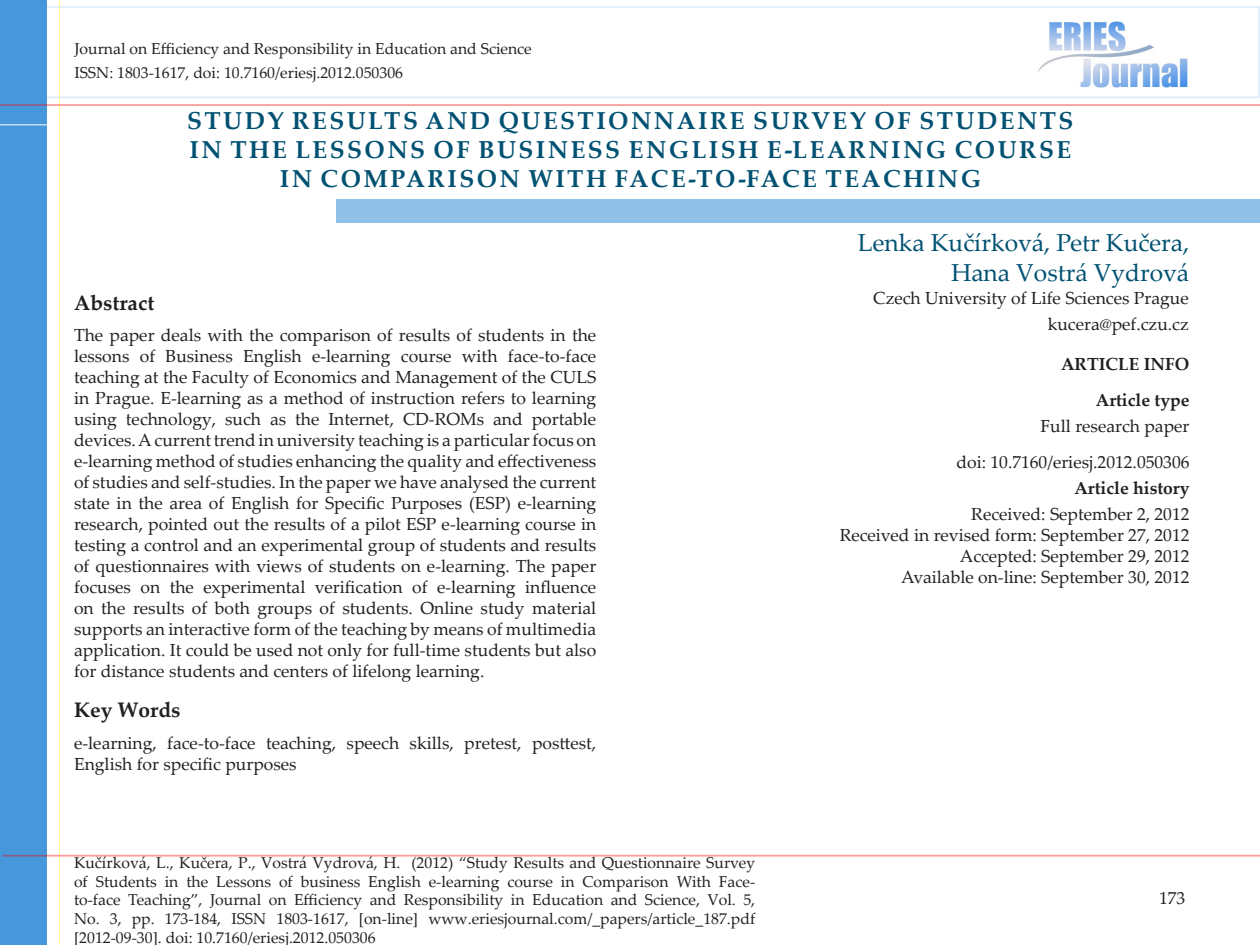
<style>
.page{position:relative;width:1260px;height:945px;background:#fff}
.page>*{position:absolute;margin:0;border:0;box-sizing:border-box;transform-origin:0 0}
.Main_Title{font:700 24.5px/29.4px "Palatino Linotype";letter-spacing:.1em;color:#005172;text-align:center}
.Authors{font:24.5px/29.4px "Palatino Linotype";color:#005172;text-align:right}
.Nadpis_1{font:700 21px "Palatino Linotype";color:#231f20}
.t1{font:17.5px/21px "Palatino Linotype";color:#231f20;text-align:justify}
.t2{font:700 17.5px "Palatino Linotype";color:#231f20}
.uplna_citace{font:15.75px/18.9px "Palatino Linotype";color:#231f20;text-align:justify}
</style>
<div class="page">
<div style="left:0;top:0;width:47px;height:945px;background:#4698da"></div>
<div style="left:336px;top:199px;width:924px;height:24px;background:#90c1e9"></div>
<hr style="left:0;top:124px;width:1260px;height:1px;background:#fff">
<hr style="left:59px;top:1px;width:1px;height:944px;background:#ff9">
<img style="left:1038px;top:21px;width:150px;height:67px">
<hr style="left:0;top:104px;width:1260px;height:2px;background:#f00">
<hr style="left:3px;top:855px;width:1257px;height:2px;background:#f00">
<p class="uplna_citace" style="left:74px;top:39px;width:459px">Journal on Efficiency and Responsibility in Education and Science</p>
<p class="uplna_citace" style="left:74px;top:63px;width:330px">ISSN: 1803-1617, doi: 10.7160/eriesj.2012.050306</p>
<p class="Main_Title" style="left:187px;top:105px;width:888px">STUDY RESULTS AND QUESTIONNAIRE SURVEY OF STUDENTS<br>IN THE LESSONS OF BUSINESS ENGLISH E-LEARNING COURSE<br>IN COMPARISON WITH FACE-TO-FACE TEACHING</p>
<p class="Nadpis_1" style="left:74px;top:288px;width:82px">Abstract</p>
<p class="t1" style="left:74px;top:324px;width:524px">The paper deals with the comparison of results of students in the lessons of Business English e-learning course with face-to-face teaching at the Faculty of Economics and Management of the CULS in Prague. E-learning as a method of instruction refers to learning using technology, such as the Internet, CD-ROMs and portable devices. A current trend in university teaching is a particular focus on e-learning method of studies enhancing the quality and effectiveness of studies and self-studies. In the paper we have analysed the current state in the area of English for Specific Purposes (ESP) e-learning research, pointed out the results of a pilot ESP e-learning course in testing a control and an experimental group of students and results of questionnaires with views of students on e-learning. The paper focuses on the experimental verification of e-learning influence on the results of both groups of students. Online study material supports an interactive form of the teaching by means of multimedia application. It could be used not only for full-time students but also for distance students and centers of lifelong learning.</p>
<p class="Nadpis_1" style="left:74px;top:695px;width:108px">Key Words</p>
<p class="t1" style="left:74px;top:732px;width:524px">e-learning, face-to-face teaching, speech skills, pretest, posttest,<br>English for specific purposes</p>
<p class="uplna_citace" style="left:74px;top:852px;width:683px">Kučírková, L., Kučera, P., Vostrá Vydrová, H. (2012) “Study Results and Questionnaire Survey of Students in the Lessons of business English e-learning course in Comparison With Face&shy;to-face Teaching”, Journal on Efficiency and Responsibility in Education and Science, Vol. 5, No. 3, pp. 173-184, ISSN 1803-1617, [on-line] www.eriesjournal.com/_papers/article_187.pdf [2012-09-30]. doi: 10.7160/eriesj.2012.050306</p>
<p class="Authors" style="left:858px;top:227px;width:333px">Lenka Kučírková, Petr Kučera,<br>Hana Vostrá Vydrová</p>
<p class="t1" style="left:873px;top:287px;width:317px">Czech University of Life Sciences Prague</p>
<p class="t1" style="left:1048px;top:313px;width:143px">kucera@pef.czu.cz</p>
<p class="t2" style="left:1061px;top:352px;width:130px">ARTICLE INFO</p>
<p class="t2" style="left:1096px;top:388px;width:95px">Article type</p>
<p class="t1" style="left:1041px;top:415px;width:151px">Full research paper</p>
<p class="t1" style="left:956px;top:451px;width:235px">doi: 10.7160/eriesj.2012.050306</p>
<p class="t2" style="left:1074px;top:476px;width:117px">Article history</p>
<p class="t1" style="left:971px;top:503px;width:220px">Received: September 2, 2012</p>
<p class="t1" style="left:840px;top:524px;width:351px">Received in revised form: September 27, 2012</p>
<p class="t1" style="left:960px;top:545px;width:231px">Accepted: September 29, 2012</p>
<p class="t1" style="left:901px;top:566px;width:290px">Available on-line: September 30, 2012</p>
<p class="t1" style="left:1159px;top:887px;width:28px">173</p>
</div>
